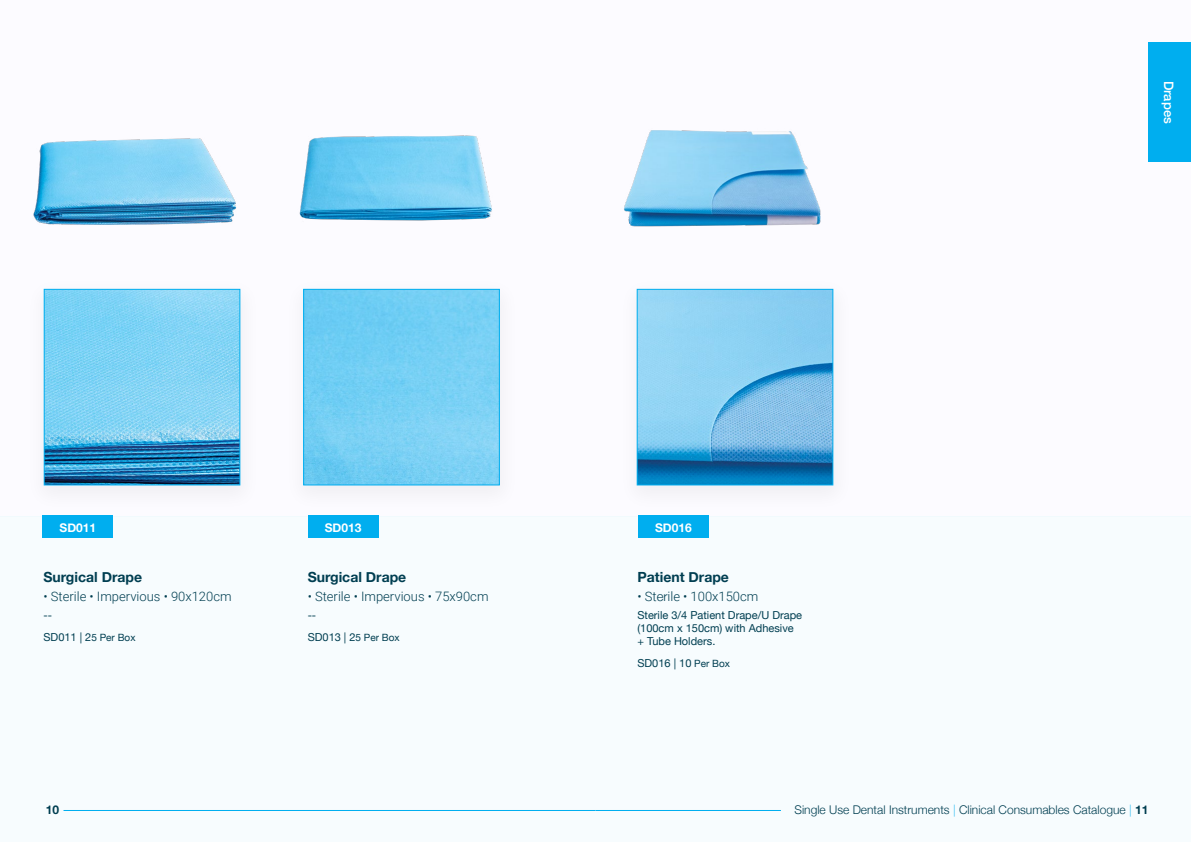
<style>
.page{position:relative;width:1191px;height:842px;background:#fff}
.page>*{position:absolute;margin:0;border:0;box-sizing:border-box;transform-origin:0 0}
.Product_Title{font:700 14px "Helvetica Neue";color:#003e51}
.Product_Title-2{font:300 13px "Roboto";color:#003e51}
.Page_Title_Marker{font:500 13px "Helvetica Neue";color:#fff}
.t1{font:300 12px "Helvetica Neue";color:#003e51}
.SKU_In_a_box{font:700 12px "Helvetica Neue";color:#fff}
.t2{font:700 12px "Helvetica Neue";color:#003e51}
.Details{font:11px/13.2px "Helvetica Neue";color:#003e51}
.s1{font-size:10px}
.s2{font-family:"Helvetica Neue"}
.s3{font-weight:100;color:#00aeef}
.s4{font-weight:700}
</style>
<div class="page">
<div style="left:0;top:515px;width:1191px;height:327px;background:#f7fcfe"></div>
<hr style="left:0;top:515px;width:1191px;height:1px;background:#00aeef">
<hr style="left:595px;top:810px;width:186px;height:1px;background:#00aeef">
<hr style="left:63px;top:810px;width:532px;height:1px;background:#00aeef">
<div style="left:0;top:0;width:1191px;height:515px;background:#fcfbff"></div>
<img style="left:299px;top:135px;width:193px;height:86px">
<img style="left:33px;top:138px;width:204px;height:87px">
<img style="left:624px;top:130px;width:197px;height:97px">
<div style="left:1148px;top:43px;width:43px;height:119px;background:#00aeef"></div>
<div style="left:43px;top:515px;width:70px;height:23px;background:#00aeef"></div>
<div style="left:308px;top:515px;width:70px;height:23px;background:#00aeef"></div>
<div style="left:638px;top:515px;width:71px;height:23px;background:#00aeef"></div>
<img style="left:46px;top:291px;width:192px;height:192px">
<div style="left:44px;top:289px;width:196px;height:196px;border:1px solid #00aeef"></div>
<img style="left:305px;top:291px;width:192px;height:192px">
<div style="left:303px;top:289px;width:196px;height:196px;border:1px solid #00aeef"></div>
<div style="left:616px;top:275px;width:238px;height:238px;background:#000;opacity:.05"></div>
<img style="left:639px;top:291px;width:192px;height:192px">
<div style="left:637px;top:289px;width:196px;height:196px;border:1px solid #00aeef"></div>
<p class="Page_Title_Marker" style="left:1179px;top:80px;width:45px;rotate:90deg">Drapes</p>
<p class="SKU_In_a_box" style="left:60px;top:518px;width:38px">SD011</p>
<p class="SKU_In_a_box" style="left:325px;top:518px;width:38px">SD013</p>
<p class="SKU_In_a_box" style="left:655px;top:518px;width:38px">SD016</p>
<p class="Product_Title" style="left:44px;top:566px;width:100px">Surgical Drape</p>
<p class="Product_Title-2" style="left:44px;top:587px;width:190px">• Sterile • Impervious • 90x120cm</p>
<p class="Details" style="left:44px;top:609px;width:10px">--</p>
<p class="Details" style="left:44px;top:631px;width:93px">SD011 | 2<span class="s1">5 Per Box</span></p>
<p class="Product_Title" style="left:308px;top:566px;width:100px">Surgical Drape</p>
<p class="Product_Title-2" style="left:308px;top:587px;width:182px">• Sterile • Impervious • 75x90cm</p>
<p class="Details" style="left:308px;top:609px;width:10px">--</p>
<p class="Details" style="left:308px;top:631px;width:93px">SD013 | 2<span class="s1">5 Per Box</span></p>
<p class="Product_Title" style="left:637px;top:566px;width:93px">Patient Drape</p>
<p class="Product_Title-2" style="left:637px;top:587px;width:122px">• St<span class="s2">er</span>ile • 100x150cm</p>
<p class="Details" style="left:637px;top:609px;width:166px">Sterile 3/4 Patient Drape/U Drape (100cm x 150cm) with Adhesive + Tube Holders.</p>
<p class="Details" style="left:637px;top:657px;width:94px">SD016 | 10 <span class="s1">Per Box</span></p>
<p class="t2" style="left:46px;top:800px;width:15px">10</p>
<p class="t1" style="left:794px;top:800px;width:355px">Single Use Dental Instruments <span class="s3">|</span> Clinical Consumables Catalogue <span class="s3">|</span> <span class="s4">11</span></p>
</div>
